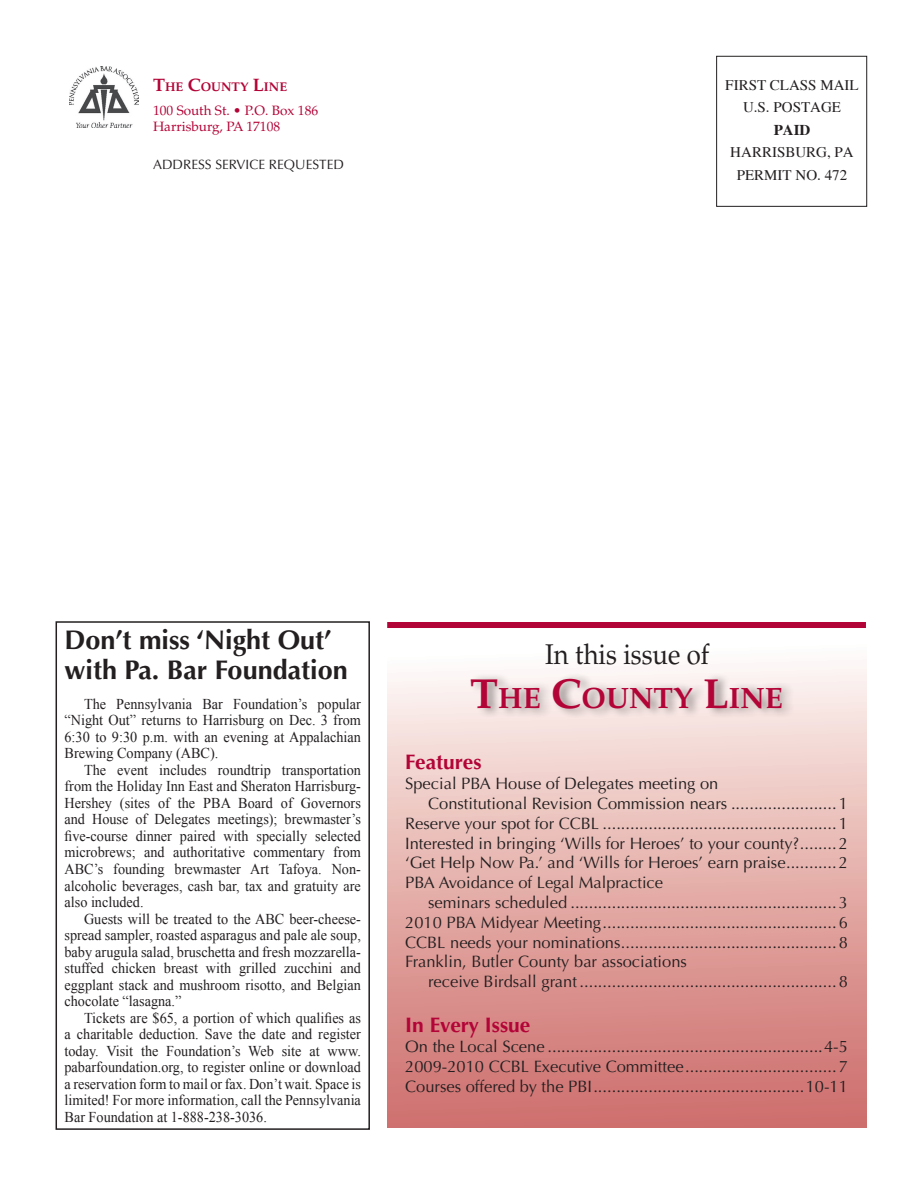
<style>
.page{position:relative;width:923px;height:1193px;background:#fff}
.page>*{position:absolute;margin:0;border:0;box-sizing:border-box;transform-origin:0 0}
.t1{font:700 29.4px "Palatino";color:#b30437}
.t2{font:28.5px "Palatino";color:#231f20;scale:.9 1}
.t3{font:700 27px/29.7px "Optima";color:#231f20}
.t4{font:700 21px "Optima";color:#b30437}
.t5{font:16.5px/19.8px "Optima";color:#231f20;text-align:justify}
.t6{font:15px/16.5px "Times New Roman";color:#231f20;text-align:justify;scale:.95 1}
.t7{font:15px/22.5px "Times";color:#231f20;text-align:center}
.t8{font:700 15px "Times";color:#231f20}
.t9{font:13.5px/16.2px "Palatino";color:#b30437}
.t10{font:13.5px "Optima";color:#231f20}
.t11{font:700 12.6px "Palatino";color:#b30437}
.s1{font-size:18px}
.s2{font-size:42px}
</style>
<div class="page">
<div style="left:387px;top:622px;width:479px;height:505px;background:linear-gradient(to bottom,#fffffe,#cc6966)"></div>
<div style="left:387px;top:622px;width:479px;height:6px;background:#b30437"></div>
<div style="left:468px;top:672px;width:327px;height:47px;background:#231f20;opacity:.5"></div>
<div style="left:716px;top:56px;width:151px;height:151px;border:1px solid #231f20"></div>
<img style="left:69px;top:67px;width:69px;height:61px">
<div style="left:56px;top:621px;width:314px;height:508px;border:2px solid #231f20"></div>
<p class="t11" style="left:153px;top:79px;width:135px"><span class="s1">T</span>HE <span class="s1">C</span>OUNTY <span class="s1">L</span>INE</p>
<p class="t9" style="left:153px;top:102px;width:167px">100 South St. • P.O. Box 186<br>Harrisburg, PA 17108</p>
<p class="t10" style="left:153px;top:156px;width:192px">ADDRESS SERVICE REQUESTED</p>
<p class="t7" style="left:725px;top:74px;width:135px">FIRST CLASS MAIL<br>U.S. POSTAGE</p>
<p class="t8" style="left:773px;top:121px;width:38px">PAID</p>
<p class="t7" style="left:730px;top:141px;width:125px">HARRISBURG, PA<br>PERMIT NO. 472</p>
<h3 class="t3" style="left:64px;top:625px;width:285px">Don’t miss ‘Night Out’ with Pa. Bar Foundation</h3>
<p class="t6" style="left:65px;top:695px;width:313px;text-indent:20px">The Pennsylvania Bar Foundation’s popular “Night Out” returns to Harrisburg on Dec. 3 from 6:30 to 9:30 p.m. with an evening at Appalachian Brewing Company (ABC).</p>
<p class="t6" style="left:65px;top:761px;width:313px;text-indent:20px">The event includes roundtrip transportation from the Holiday Inn East and Sheraton Harrisburg-Hershey (sites of the PBA Board of Governors and House of Delegates meetings); brewmaster’s five-course dinner paired with specially selected microbrews; and authoritative commentary from ABC’s founding brewmaster Art Tafoya. Non&shy;alcoholic beverages, cash bar, tax and gratuity are also included.</p>
<p class="t6" style="left:65px;top:910px;width:313px;text-indent:20px">Guests will be treated to the ABC beer-cheese&shy;spread sampler, roasted asparagus and pale ale soup, baby arugula salad, bruschetta and fresh mozzarella&shy;stuffed chicken breast with grilled zucchini and eggplant stack and mushroom risotto, and Belgian chocolate “lasagna.”</p>
<p class="t6" style="left:65px;top:1009px;width:313px;text-indent:20px">Tickets are $65, a portion of which qualifies as a charitable deduction. Save the date and register today. Visit the Foundation’s Web site at www. pabarfoundation.org, to register online or download a reservation form to mail or fax. Don’t wait. Space is limited! For more information, call the Pennsylvania Bar Foundation at 1-888-238-3036.</p>
<h2 class="t2" style="left:545px;top:638px;width:184px">In this issue of</h2>
<h1 class="t1" style="left:470px;top:680px;width:314px"><span class="s2">T</span>HE <span class="s2">C</span>OUNTY <span class="s2">L</span>INE</h1>
<h3 class="t4" style="left:405px;top:750px;width:78px">Features</h3>
<p class="t5" style="left:405px;top:774px;width:315px">Special PBA House of Delegates meeting on</p>
<p class="t5" style="left:428px;top:793px;width:421px">Constitutional Revision Commission nears .......................1</p>
<p class="t5" style="left:405px;top:813px;width:444px">Reserve your spot for CCBL ...................................................1</p>
<p class="t5" style="left:405px;top:833px;width:444px">Interested in bringing ‘Wills for Heroes’ to your county?........2</p>
<p class="t5" style="left:405px;top:853px;width:444px">‘Get Help Now Pa.’ and ‘Wills for Heroes’ earn praise...........2</p>
<p class="t5" style="left:405px;top:873px;width:259px">PBA Avoidance of Legal Malpractice</p>
<p class="t5" style="left:428px;top:892px;width:421px">seminars scheduled ..........................................................3</p>
<p class="t5" style="left:405px;top:912px;width:444px">2010 PBA Midyear Meeting...................................................6</p>
<p class="t5" style="left:405px;top:932px;width:444px">CCBL needs your nominations...............................................8</p>
<p class="t5" style="left:405px;top:952px;width:283px">Franklin, Butler County bar associations</p>
<p class="t5" style="left:428px;top:972px;width:421px">receive Birdsall grant ........................................................8</p>
<h3 class="t4" style="left:405px;top:1013px;width:127px">In Every Issue</h3>
<p class="t5" style="left:405px;top:1036px;width:444px">On the Local Scene ............................................................4-5<br>2009-2010 CCBL Executive Committee.................................7<br>Courses offered by the PBI..............................................10-11</p>
</div>
